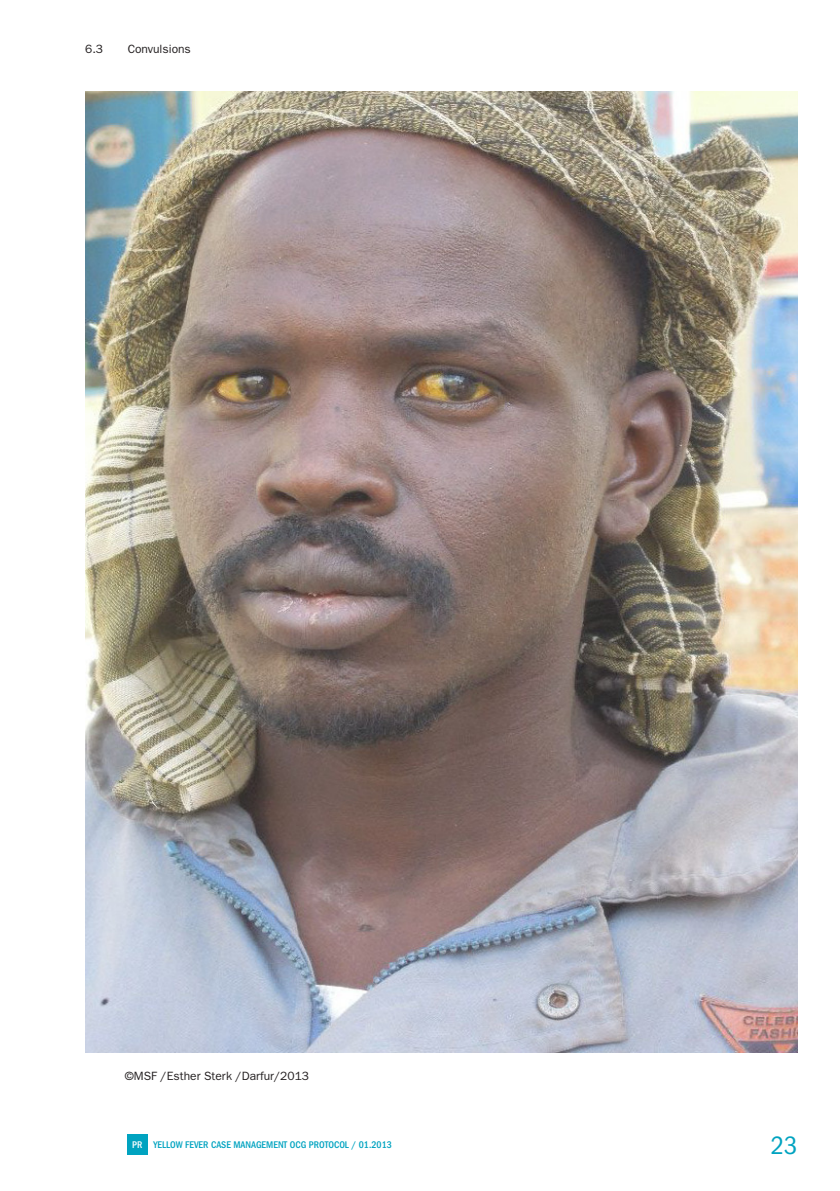
<style>
.page{position:relative;width:840px;height:1191px;background:#fff}
.page>*{position:absolute;margin:0;border:0;box-sizing:border-box;transform-origin:0 0}
.t1{font:condensed 26px "ITC Franklin Gothic Std";color:#00a3c0}
._7__Légendes___notes{font:12px "ITC Franklin Gothic Std";color:#231f20}
.t2{font:500 condensed 10px "ITC Franklin Gothic Std";color:#00a3c0}
.s1{color:#fff}
</style>
<div class="page">
<div style="left:127px;top:1134px;width:21px;height:21px;background:#00a3c0"></div>
<img style="left:85px;top:92px;width:712px;height:960px">
<p class="_7__Légendes___notes" style="left:85px;top:42px;width:20px">6.3</p>
<p class="_7__Légendes___notes" style="left:128px;top:42px;width:65px">Convulsions</p>
<p class="_7__Légendes___notes" style="left:125px;top:1068px;width:186px">©MSF /Esther Sterk /Darfur/2013</p>
<p class="t2" style="left:132px;top:1139px;width:261px"><span class="s1">PR</span> YELLOW FEVER CASE MANAGEMENT OCG PROTOCOL / 01.2013</p>
<h1 class="t1" style="left:770px;top:1130px;width:28px">23</h1>
</div>
